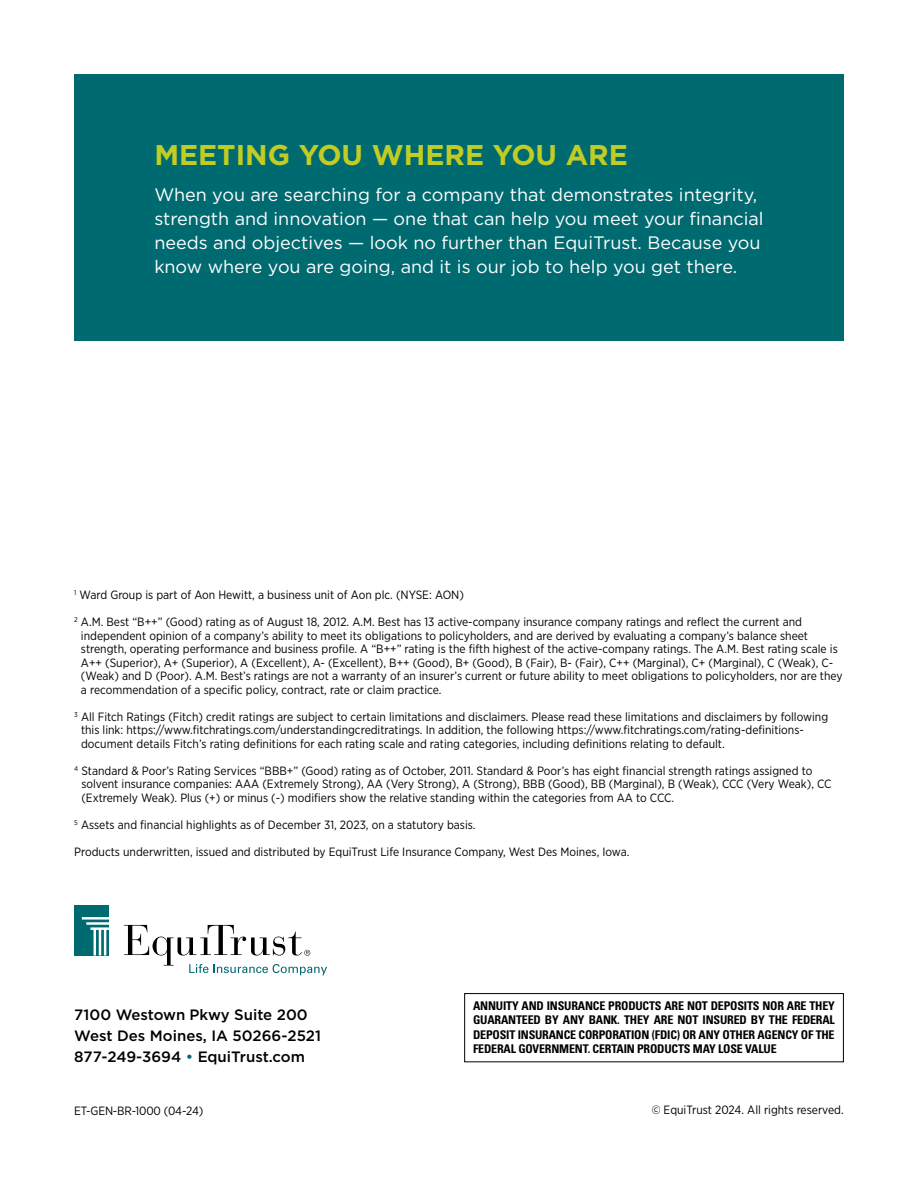
<style>
.page{position:relative;width:918px;height:1188px;background:#fff}
.page>*{position:absolute;margin:0;border:0;box-sizing:border-box;transform-origin:0 0}
.t1{font:700 28.5px "Gotham";color:#c2cd23}
.t2{font:18px/24px "Gotham";color:#fff}
.t3{font:500 15px/21px "Gotham";color:#000}
.t4{font:12px/13.5px "Gotham Narrow";color:#000}
.t5{font:700 condensed 12px/14.4px "Univers LT Pro";letter-spacing:-.015em;color:#000;text-align:justify}
.s1{color:#006a71}
</style>
<div class="page">
<div style="left:74px;top:74px;width:770px;height:266px;background:#006a71"></div>
<svg style="left:464px;top:993px;width:380px;height:70px"></svg>
<div style="left:74px;top:905px;width:35px;height:50px;background:#006a71"></div>
<svg style="left:124px;top:925px;width:203px;height:50px"></svg>
<svg style="left:82px;top:917px;width:27px;height:38px"></svg>
<h1 class="t1" style="left:154px;top:136px;width:475px">MEETING YOU WHERE YOU ARE</h1>
<p class="t2" style="left:154px;top:182px;width:611px">When you are searching for a company that demonstrates integrity, strength and innovation — one that can help you meet your financial needs and objectives — look no further than EquiTrust. Because you know where you are going, and it is our job to help you get there.</p>
<p class="t4" style="left:74px;top:588px;width:391px"><sup>1</sup> Ward Group is part of Aon Hewitt, a business unit of Aon plc. (NYSE: AON)</p>
<p class="t4" style="left:81px;top:615px;width:763px;text-indent:-7px"><sup>2</sup> A.M. Best “B++” (Good) rating as of August 18, 2012. A.M. Best has 13 active-company insurance company ratings and reflect the current and independent opinion of a company’s ability to meet its obligations to policyholders, and are derived by evaluating a company’s balance sheet strength, operating performance and business profile. A “B++” rating is the fifth highest of the active-company ratings. The A.M. Best rating scale is A++ (Superior), A+ (Superior), A (Excellent), A- (Excellent), B++ (Good), B+ (Good), B (Fair), B- (Fair), C++ (Marginal), C+ (Marginal), C (Weak), C-(Weak) and D (Poor). A.M. Best’s ratings are not a warranty of an insurer’s current or future ability to meet obligations to policyholders, nor are they a recommendation of a specific policy, contract, rate or claim practice.</p>
<p class="t4" style="left:81px;top:709px;width:749px;text-indent:-7px"><sup>3</sup> All Fitch Ratings (Fitch) credit ratings are subject to certain limitations and disclaimers. Please read these limitations and disclaimers by following this link: https://www.fitchratings.com/understandingcreditratings. In addition, the following https://www.fitchratings.com/rating-definitions&shy;document details Fitch’s rating definitions for each rating scale and rating categories, including definitions relating to default.</p>
<p class="t4" style="left:81px;top:763px;width:752px;text-indent:-7px"><sup>4</sup> Standard &amp; Poor’s Rating Services “BBB+” (Good) rating as of October, 2011. Standard &amp; Poor’s has eight financial strength ratings assigned to solvent insurance companies: AAA (Extremely Strong), AA (Very Strong), A (Strong), BBB (Good), BB (Marginal), B (Weak), CCC (Very Weak), CC (Extremely Weak). Plus (+) or minus (-) modifiers show the relative standing within the categories from AA to CCC.</p>
<p class="t4" style="left:74px;top:817px;width:403px"><sup>5</sup> Assets and financial highlights as of December 31, 2023, on a statutory basis.</p>
<p class="t4" style="left:74px;top:844px;width:557px">Products underwritten, issued and distributed by EquiTrust Life Insurance Company, West Des Moines, Iowa.</p>
<p class="t3" style="left:74px;top:1004px;width:248px">7100 Westown Pkwy Suite 200<br>West Des Moines, IA 50266-2521<br>877-249-3694 <span class="s1">•</span> EquiTrust.com</p>
<p class="t5" style="left:473px;top:998px;width:363px">ANNUITY AND INSURANCE PRODUCTS ARE NOT DEPOSITS NOR ARE THEY GUARANTEED BY ANY BANK. THEY ARE NOT INSURED BY THE FEDERAL DEPOSIT INSURANCE CORPORATION (FDIC) OR ANY OTHER AGENCY OF THE FEDERAL GOVERNMENT. CERTAIN PRODUCTS MAY LOSE VALUE</p>
<p class="t4" style="left:74px;top:1103px;width:131px">ET-GEN-BR-1000 (04-24)</p>
<p class="t4" style="left:652px;top:1102px;width:194px">© EquiTrust 2024. All rights reserved.</p>
</div>
